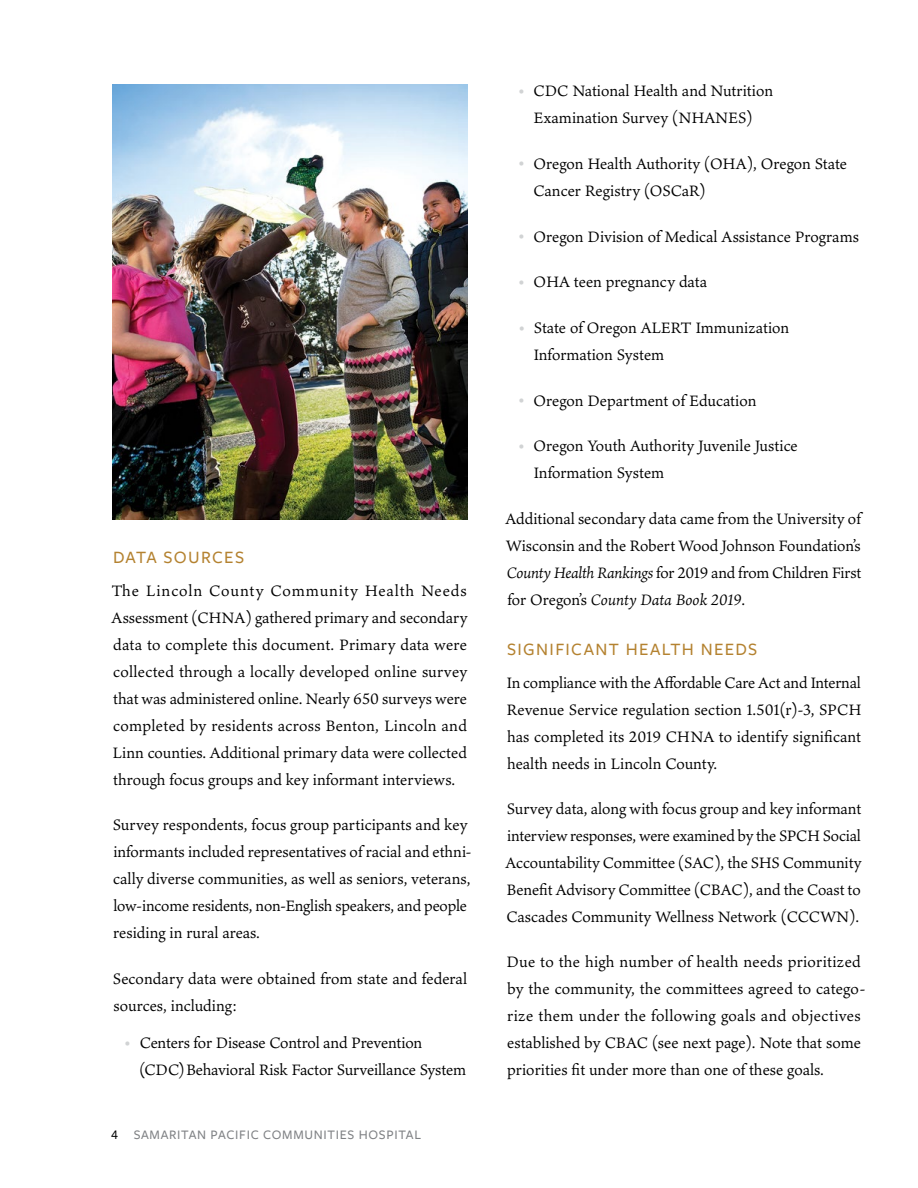
<style>
.page{position:relative;width:918px;height:1188px;background:#fff}
.page>*{position:absolute;margin:0;border:0;box-sizing:border-box;transform-origin:0 0}
.t1{font:500 18px "Freight Sans Pro";letter-spacing:.075em;color:#b48230}
.t2{font:16.5px/27px "Ten Oldstyle";color:#000}
.t3{font:500 13.5px "Freight Sans Pro";letter-spacing:.05em;color:#808285}
.s1{color:#d1d3d4}
.s2{color:#000}
.s3{font-style:italic}
</style>
<div class="page">
<img style="left:112px;top:84px;width:355px;height:436px">
<p class="t1" style="left:113px;top:545px;width:133px">DATA SOURCES</p>
<p class="t2" style="left:111px;top:577px;width:358px;text-align:justify">The Lincoln County Community Health Needs Assessment (CHNA) gathered primary and secondary data to complete this document. Primary data were collected through a locally developed online survey that was administered online. Nearly 650 surveys were completed by residents across Benton, Lincoln and Linn counties. Additional primary data were collected through focus groups and key informant interviews.</p>
<p class="t2" style="left:113px;top:811px;width:360px">Survey respondents, focus group participants and key informants included representatives of racial and ethni&shy;cally diverse communities, as well as seniors, veterans, low-income residents, non-English speakers, and people residing in rural areas.</p>
<p class="t2" style="left:113px;top:965px;width:356px">Secondary data were obtained from state and federal sources, including:</p>
<p class="t2" style="left:140px;top:1029px;width:328px;text-indent:-15px"><span class="s1">•</span> Centers for Disease Control and Prevention (CDC) Behavioral Risk Factor Surveillance System</p>
<p class="t3" style="left:111px;top:1126px;width:311px"><span class="s2">4</span> SAMARITAN PACIFIC COMMUNITIES HOSPITAL</p>
<p class="t2" style="left:518px;top:77px;width:257px;text-align:center"><span class="s1">•</span> CDC National Health and Nutrition<br>Examination Survey (NHANES)</p>
<p class="t2" style="left:534px;top:150px;width:315px;text-indent:-15px"><span class="s1">•</span> Oregon Health Authority (OHA), Oregon State<br>Cancer Registry (OSCaR)</p>
<p class="t2" style="left:518px;top:222px;width:342px"><span class="s1">•</span> Oregon Division of Medical Assistance Programs</p>
<p class="t2" style="left:518px;top:268px;width:191px"><span class="s1">•</span> OHA teen pregnancy data</p>
<p class="t2" style="left:534px;top:314px;width:257px;text-indent:-15px"><span class="s1">•</span> State of Oregon ALERT Immunization<br>Information System</p>
<p class="t2" style="left:518px;top:386px;width:240px"><span class="s1">•</span> Oregon Department of Education</p>
<p class="t2" style="left:534px;top:432px;width:266px;text-indent:-15px"><span class="s1">•</span> Oregon Youth Authority Juvenile Justice<br>Information System</p>
<p class="t2" style="left:506px;top:505px;width:357px;text-align:justify">Additional secondary data came from the University of Wisconsin and the Robert Wood Johnson Foundation’s <span class="s3">County Health Rankings</span> for 2019 and from Children First for Oregon’s <span class="s3">County Data Book 2019</span>.</p>
<p class="t1" style="left:507px;top:637px;width:252px">SIGNIFICANT HEALTH NEEDS</p>
<p class="t2" style="left:507px;top:669px;width:357px;text-align:justify">In compliance with the Affordable Care Act and Internal Revenue Service regulation section 1.501(r)-3, SPCH has completed its 2019 CHNA to identify significant health needs in Lincoln County.</p>
<p class="t2" style="left:506px;top:795px;width:357px;text-align:justify">Survey data, along with focus group and key informant interview responses, were examined by the SPCH Social Accountability Committee (SAC), the SHS Community Benefit Advisory Committee (CBAC), and the Coast to Cascades Community Wellness Network (CCCWN).</p>
<p class="t2" style="left:507px;top:948px;width:361px">Due to the high number of health needs prioritized by the community, the committees agreed to catego&shy;rize them under the following goals and objectives established by CBAC (see next page). Note that some priorities fit under more than one of these goals.</p>
</div>
